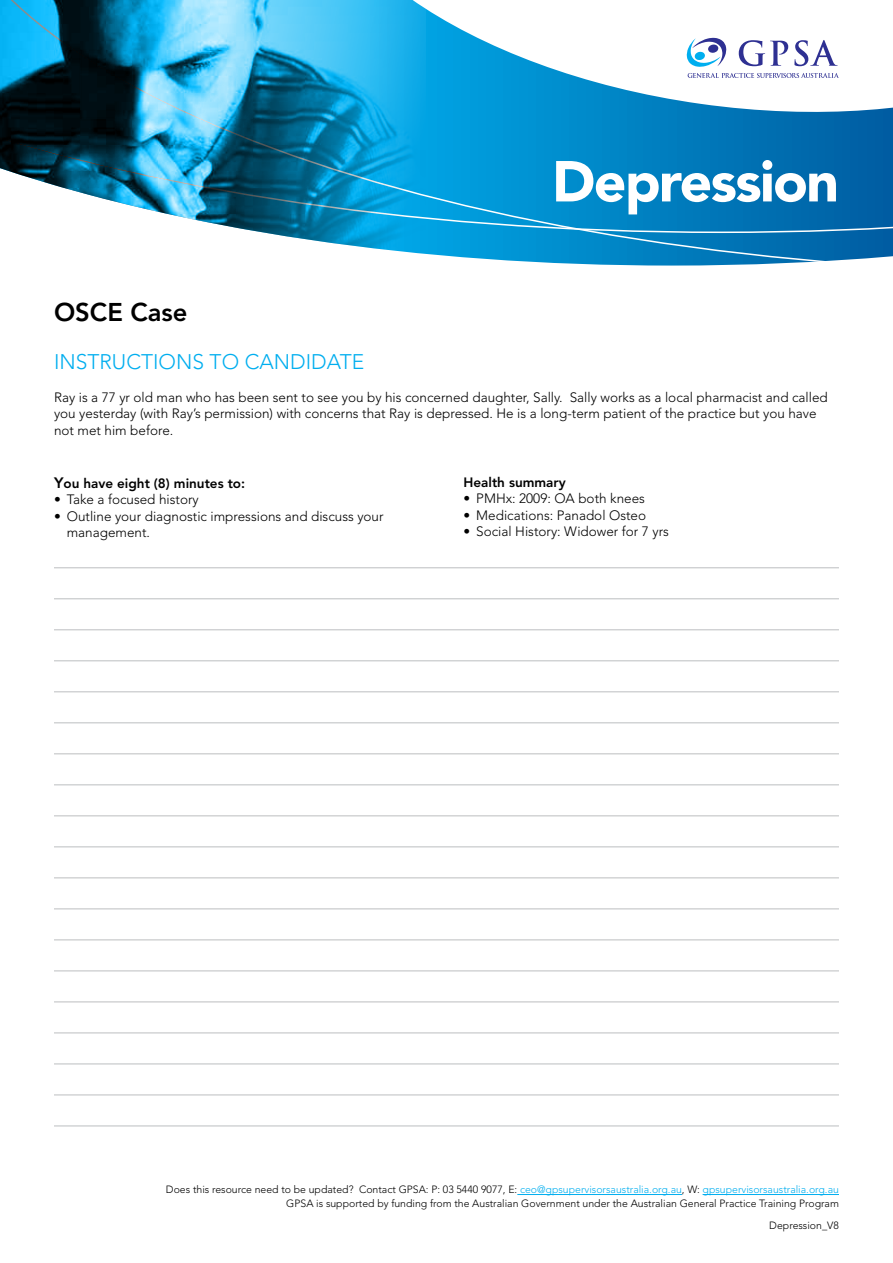
<style>
.page{position:relative;width:893px;height:1263px;background:#fff}
.page>*{position:absolute;margin:0;border:0;box-sizing:border-box;transform-origin:0 0}
.t1{font:900 57.15px "Avenir";letter-spacing:-.03em;color:#fff}
.t2{font:800 25.5px "Avenir";color:#000}
.t3{font:300 21px "Avenir";color:#00aeef}
.t4{font:300 13.5px/16.5px "Avenir";color:#000}
.t5{font:800 13.5px "Avenir";color:#000}
.t6{font:300 10.5px/13.5px "Avenir";color:#000;text-align:right}
.s1{font-size:15px}
.s2{color:#00aeef}
</style>
<div class="page">
<svg style="left:425px;top:233px;width:468px;height:33px;background:#2491c9"></svg>
<svg style="left:425px;top:137px;width:468px;height:96px;background:#0581c1"></svg>
<img style="left:0;top:0;width:425px;height:254px">
<svg style="left:291px;top:0;width:602px;height:137px"></svg>
<svg style="left:687px;top:38px;width:39px;height:29px"></svg>
<svg style="left:688px;top:73px;width:151px;height:5px"></svg>
<svg style="left:739px;top:40px;width:49px;height:26px"></svg>
<svg style="left:794px;top:40px;width:44px;height:26px"></svg>
<hr style="left:54px;top:567px;width:785px;height:1px;background:#bcbec0">
<hr style="left:54px;top:598px;width:785px;height:1px;background:#bcbec0">
<hr style="left:54px;top:629px;width:785px;height:1px;background:#bcbec0">
<hr style="left:54px;top:660px;width:785px;height:1px;background:#bcbec0">
<hr style="left:54px;top:691px;width:785px;height:1px;background:#bcbec0">
<hr style="left:54px;top:722px;width:785px;height:1px;background:#bcbec0">
<hr style="left:54px;top:753px;width:785px;height:1px;background:#bcbec0">
<hr style="left:54px;top:784px;width:785px;height:1px;background:#bcbec0">
<hr style="left:54px;top:815px;width:785px;height:1px;background:#bcbec0">
<hr style="left:54px;top:846px;width:785px;height:1px;background:#bcbec0">
<hr style="left:54px;top:877px;width:785px;height:1px;background:#bcbec0">
<hr style="left:54px;top:908px;width:785px;height:1px;background:#bcbec0">
<hr style="left:54px;top:939px;width:785px;height:1px;background:#bcbec0">
<hr style="left:54px;top:970px;width:785px;height:1px;background:#bcbec0">
<hr style="left:54px;top:1001px;width:785px;height:1px;background:#bcbec0">
<hr style="left:54px;top:1032px;width:785px;height:1px;background:#bcbec0">
<hr style="left:54px;top:1063px;width:785px;height:1px;background:#bcbec0">
<hr style="left:54px;top:1094px;width:785px;height:1px;background:#bcbec0">
<hr style="left:54px;top:1125px;width:785px;height:1px;background:#bcbec0">
<hr style="left:517px;top:1194px;width:165px;height:1px;background:#00aeef">
<hr style="left:703px;top:1194px;width:136px;height:1px;background:#00aeef">
<h1 class="t1" style="left:552px;top:147px;width:288px">Depression</h1>
<h2 class="t2" style="left:54px;top:297px;width:135px">OSCE Case</h2>
<h3 class="t3" style="left:54px;top:349px;width:312px">INSTRUCTIONS TO CANDIDATE</h3>
<p class="t4" style="left:54px;top:389px;width:775px">Ray is a 77 yr old man who has been sent to see you by his concerned daughter, Sally. Sally works as a local pharmacist and called you yesterday (with Ray’s permission) with concerns that Ray is depressed. He is a long-term patient of the practice but you have not met him before.</p>
<p class="t5" style="left:54px;top:475px;width:193px"><span class="s1">Y</span>ou have eight (8) minutes to:</p>
<p class="t4" style="left:54px;top:491px;width:146px">• Take a focused history</p>
<p class="t4" style="left:67px;top:508px;width:318px;text-indent:-13px">• Outline your diagnostic impressions and discuss your management.</p>
<p class="t5" style="left:463px;top:474px;width:104px">Health summary</p>
<p class="t4" style="left:463px;top:490px;width:183px">• PMHx: 2009: OA both knees</p>
<p class="t4" style="left:463px;top:507px;width:184px">• Medications: Panadol Osteo</p>
<p class="t4" style="left:463px;top:523px;width:207px">• Social History: Widower for 7 yrs</p>
<p class="t6" style="left:166px;top:1183px;width:674px">Does this resource need to be updated? Contact GPSA: P: 03 5440 9077, E: <span class="s2">ceo@gpsupervisorsaustralia.org.au</span>, W: <span class="s2">gpsupervisorsaustralia.org.au<br></span>GPSA is supported by funding from the Australian Government under the Australian General Practice Training Program</p>
<p class="t6" style="left:769px;top:1218px;width:71px">Depression_V8</p>
</div>
